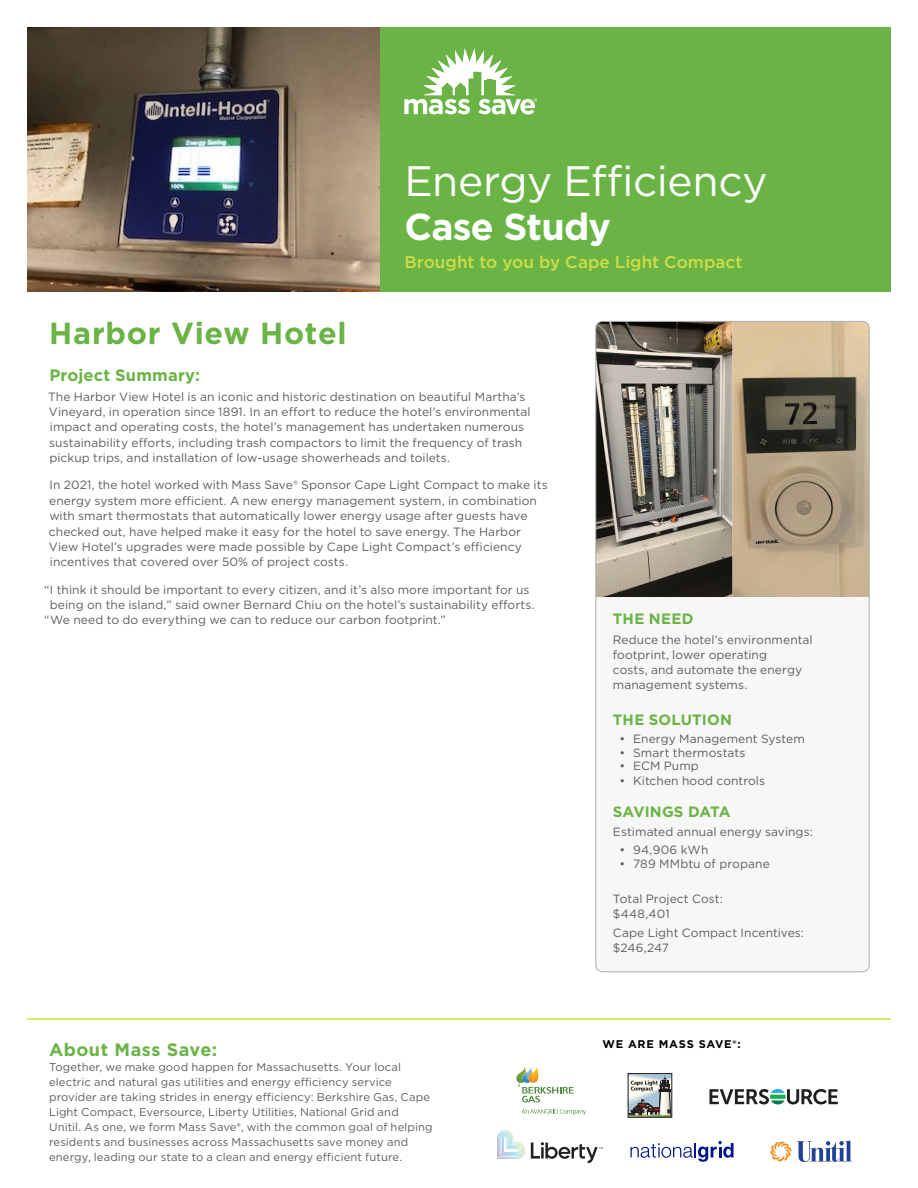
<style>
.page{position:relative;width:918px;height:1188px;background:#fff}
.page>*{position:absolute;margin:0;border:0;box-sizing:border-box;transform-origin:0 0}
.t1{font:42.45px "Gotham";letter-spacing:-.01em;color:#fff}
.t2{font:700 37.5px "Gotham";letter-spacing:-.02em;color:#fff}
.t3{font:700 30.45px "Gotham";letter-spacing:.025em;color:#69b445}
.t4{font:700 18px "Gotham";letter-spacing:.03em;color:#69b445}
.t5{font:500 16.95px "Gotham";letter-spacing:.005em;color:#cfdd45}
.t6{font:700 16.5px "Gotham";letter-spacing:.01em;color:#69b445}
.t7{font:700 15px "Gotham";letter-spacing:.01em;color:#69b445}
.t8{font:12px/15.3px "Gotham";letter-spacing:.005em;color:#5d5d5d}
.t9{font:11.25px/15px "Gotham";letter-spacing:.01em;color:#5d5d5d}
.t10{font:700 11.1px "Gotham";letter-spacing:.065em;color:#000}
</style>
<div class="page">
<div style="left:27px;top:27px;width:864px;height:265px;background:#69b445"></div>
<img style="left:27px;top:27px;width:352px;height:265px">
<hr style="left:27px;top:1018px;width:864px;height:2px;background:#cfdd45">
<svg style="left:404px;top:48px;width:133px;height:66px"></svg>
<div style="left:628px;top:1073px;width:44px;height:45px;border:1px solid #231f20"></div>
<svg style="left:628px;top:1074px;width:44px;height:43px"></svg>
<svg style="left:709px;top:1089px;width:129px;height:15px"></svg>
<img style="left:518px;top:1082px;width:4px;height:5px">
<img style="left:516px;top:1071px;width:6px;height:11px">
<img style="left:522px;top:1067px;width:6px;height:6px">
<img style="left:528px;top:1067px;width:11px;height:6px">
<svg style="left:522px;top:1109px;width:64px;height:6px"></svg>
<svg style="left:522px;top:1073px;width:52px;height:30px"></svg>
<svg style="left:630px;top:1141px;width:104px;height:21px"></svg>
<svg style="left:770px;top:1141px;width:21px;height:21px"></svg>
<svg style="left:797px;top:1140px;width:55px;height:22px"></svg>
<img style="left:497px;top:1130px;width:28px;height:29px">
<svg style="left:531px;top:1142px;width:72px;height:21px"></svg>
<div style="left:596px;top:321px;width:273px;height:651px;background:#f7f7f7;border-radius:7px"></div>
<img style="left:596px;top:321px;width:273px;height:276px">
<div style="left:596px;top:321px;width:273px;height:651px;border:1px solid #aeaeae;border-radius:7px"></div>
<h3 class="t3" style="left:49px;top:313px;width:299px">Harbor View Hotel</h3>
<h1 class="t1" style="left:404px;top:154px;width:365px">Energy Efficiency</h1>
<h2 class="t2" style="left:404px;top:201px;width:208px">Case Study</h2>
<h3 class="t5" style="left:404px;top:250px;width:340px">Brought to you by Cape Light Compact</h3>
<h3 class="t6" style="left:49px;top:364px;width:152px">Project Summary:</h3>
<p class="t8" style="left:48px;top:388px;width:484px">The Harbor View Hotel is an iconic and historic destination on beautiful Martha’s Vineyard, in operation since 1891. In an effort to reduce the hotel’s environmental impact and operating costs, the hotel’s management has undertaken numerous sustainability efforts, including trash compactors to limit the frequency of trash pickup trips, and installation of low-usage showerheads and toilets.</p>
<p class="t8" style="left:49px;top:477px;width:500px">In 2021, the hotel worked with Mass Save® Sponsor Cape Light Compact to make its energy system more efficient. A new energy management system, in combination with smart thermostats that automatically lower energy usage after guests have checked out, have helped make it easy for the hotel to save energy. The Harbor View Hotel’s upgrades were made possible by Cape Light Compact’s efficiency incentives that covered over 50% of project costs.</p>
<p class="t8" style="left:44px;top:582px;width:487px">“I think it should be important to every citizen, and it’s also more important for us</p>
<p class="t8" style="left:50px;top:597px;width:486px">being on the island,” said owner Bernard Chiu on the hotel’s sustainability efforts.</p>
<p class="t8" style="left:44px;top:612px;width:403px">“We need to do everything we can to reduce our carbon footprint.”</p>
<h3 class="t4" style="left:49px;top:1037px;width:170px">About Mass Save:</h3>
<p class="t9" style="left:49px;top:1059px;width:385px">Together, we make good happen for Massachusetts. Your local electric and natural gas utilities and energy efficiency service provider are taking strides in energy efficiency: Berkshire Gas, Cape Light Compact, Eversource, Liberty Utilities, National Grid and Unitil. As one, we form Mass Save®, with the common goal of helping residents and businesses across Massachusetts save money and energy, leading our state to a clean and energy efficient future.</p>
<p class="t7" style="left:613px;top:609px;width:82px">THE NEED</p>
<p class="t8" style="left:613px;top:632px;width:201px">Reduce the hotel’s environmental footprint, lower operating<br>costs, and automate the energy management systems.</p>
<p class="t7" style="left:613px;top:710px;width:121px">THE SOLUTION</p>
<p class="t8" style="left:620px;top:731px;width:187px">• Energy Management System</p>
<p class="t8" style="left:620px;top:745px;width:127px">• Smart thermostats</p>
<p class="t8" style="left:620px;top:758px;width:81px">• ECM Pump</p>
<p class="t8" style="left:620px;top:773px;width:147px">• Kitchen hood controls</p>
<p class="t7" style="left:613px;top:801px;width:119px">SAVINGS DATA</p>
<p class="t8" style="left:613px;top:824px;width:201px">Estimated annual energy savings:</p>
<p class="t8" style="left:620px;top:842px;width:90px">• 94,906 kWh</p>
<p class="t8" style="left:620px;top:856px;width:152px">• 789 MMbtu of propane</p>
<p class="t8" style="left:613px;top:891px;width:112px">Total Project Cost: $448,401</p>
<p class="t8" style="left:613px;top:925px;width:193px">Cape Light Compact Incentives: $246,247</p>
<p class="t10" style="left:602px;top:1036px;width:140px">WE ARE MASS SAVE®:</p>
</div>
